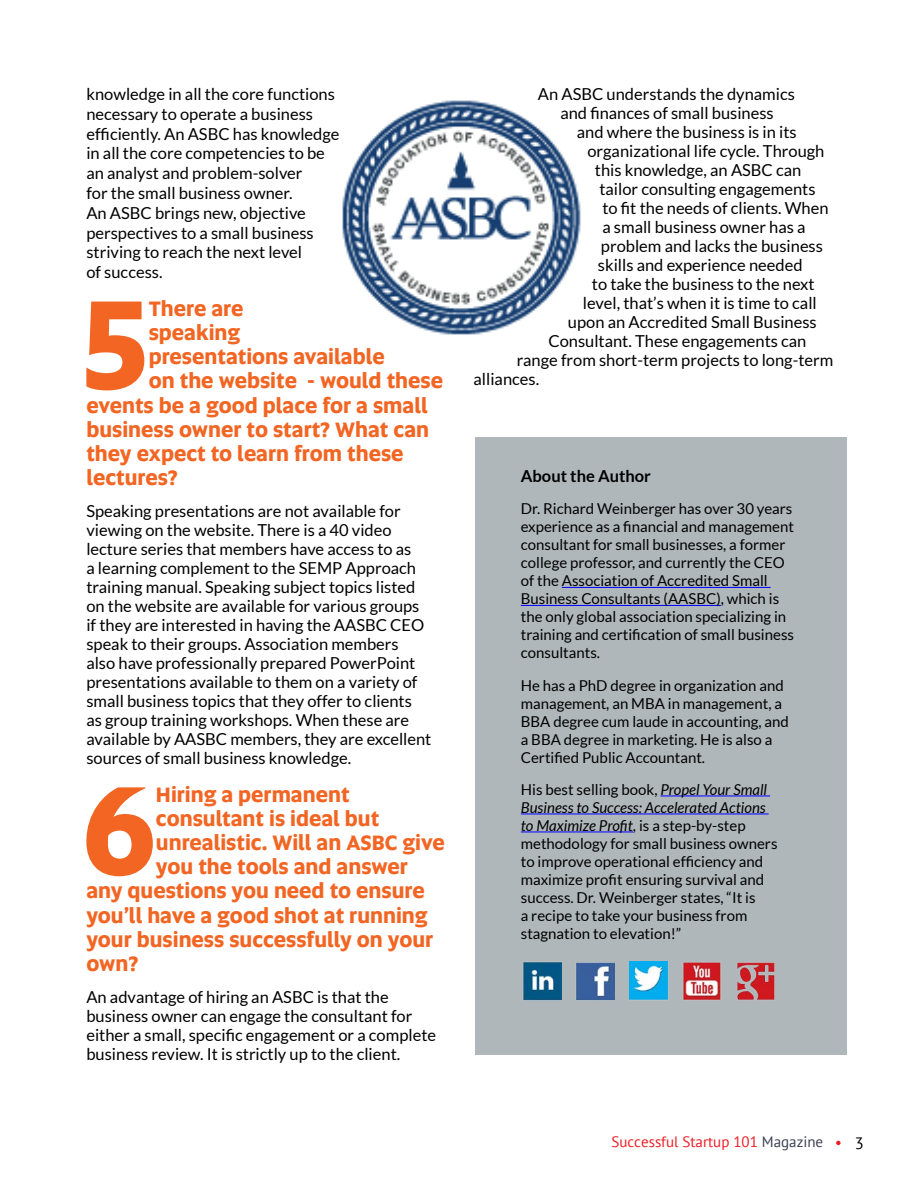
<style>
.page{position:relative;width:918px;height:1188px;background:#fff}
.page>*{position:absolute;margin:0;border:0;box-sizing:border-box;transform-origin:0 0}
.t1{font:700 126.75px "Altis";color:#f26522}
.t2{font:700 21px "Altis";color:#f26522}
.t3{font:16.5px/18.9px "Lato";color:#000}
.t4{font:700 16.5px "Lato";color:#000}
.t5{font:16.5px "PT Sans";color:#000}
.t6{font:15px/18px "Lato";color:#000}
.t7{font:15px "PT Sans";color:#ed1d24}
.s1{font-style:italic}
.s2{color:#3d4053}
</style>
<div class="page">
<div style="left:475px;top:437px;width:372px;height:617px;background:#afb7ba"></div>
<svg style="left:836px;top:1141px;width:5px;height:4px"></svg>
<img style="left:342px;top:100px;width:239px;height:235px">
<hr style="left:562px;top:587px;width:209px;height:1px;background:#00f">
<hr style="left:521px;top:605px;width:200px;height:1px;background:#00f">
<hr style="left:660px;top:796px;width:110px;height:1px;background:#00f">
<hr style="left:521px;top:814px;width:248px;height:1px;background:#00f">
<hr style="left:521px;top:832px;width:112px;height:1px;background:#00f">
<img style="left:523px;top:962px;width:38px;height:38px">
<img style="left:576px;top:962px;width:39px;height:38px">
<img style="left:629px;top:962px;width:39px;height:38px">
<img style="left:683px;top:962px;width:38px;height:38px">
<img style="left:737px;top:962px;width:38px;height:38px">
<p class="t3" style="left:86px;top:84px;width:255px;line-height:19.8px">knowledge in all the core functions necessary to operate a business efficiently. An ASBC has knowledge in all the core competencies to be an analyst and problem-solver<br>for the small business owner.<br>An ASBC brings new, objective perspectives to a small business striving to reach the next level<br>of success.</p>
<h1 class="t1" style="left:81px;top:249px;width:69px">5</h1>
<p class="t2" style="left:149px;top:293px;width:96px">There are</p>
<p class="t2" style="left:149px;top:317px;width:93px">speaking</p>
<p class="t2" style="left:149px;top:341px;width:237px">presentations available</p>
<p class="t2" style="left:149px;top:365px;width:296px">on the website - would these</p>
<p class="t2" style="left:86px;top:389px;width:343px">events be a good place for a small</p>
<p class="t2" style="left:86px;top:414px;width:344px">business owner to start? What can</p>
<p class="t2" style="left:86px;top:438px;width:319px">they expect to learn from these</p>
<p class="t2" style="left:86px;top:462px;width:93px">lectures?</p>
<p class="t3" style="left:86px;top:502px;width:347px">Speaking presentations are not available for viewing on the website. There is a 40 video lecture series that members have access to as<br>a learning complement to the SEMP Approach training manual. Speaking subject topics listed on the website are available for various groups if they are interested in having the AASBC CEO speak to their groups. Association members also have professionally prepared PowerPoint presentations available to them on a variety of small business topics that they offer to clients as group training workshops. When these are available by AASBC members, they are excellent sources of small business knowledge.</p>
<h1 class="t1" style="left:82px;top:735px;width:76px">6</h1>
<p class="t2" style="left:156px;top:779px;width:195px">Hiring a permanent</p>
<p class="t2" style="left:156px;top:803px;width:225px">consultant is ideal but</p>
<p class="t2" style="left:156px;top:827px;width:290px">unrealistic. Will an ASBC give</p>
<p class="t2" style="left:156px;top:851px;width:253px">you the tools and answer</p>
<p class="t2" style="left:86px;top:875px;width:340px">any questions you need to ensure</p>
<p class="t2" style="left:86px;top:899px;width:343px">you’ll have a good shot at running</p>
<p class="t2" style="left:86px;top:924px;width:348px">your business successfully on your</p>
<p class="t2" style="left:86px;top:948px;width:54px">own?</p>
<p class="t3" style="left:86px;top:988px;width:351px">An advantage of hiring an ASBC is that the business owner can engage the consultant for either a small, specific engagement or a complete business review. It is strictly up to the client.</p>
<p class="t3" style="left:538px;top:84px;width:259px;text-align:center">An ASBC understands the dynamics and finances of small business</p>
<p class="t3" style="left:577px;top:123px;width:221px">and where the business is in its</p>
<p class="t3" style="left:587px;top:141px;width:239px">organizational life cycle. Through</p>
<p class="t3" style="left:595px;top:160px;width:208px">this knowledge, an ASBC can</p>
<p class="t3" style="left:599px;top:179px;width:218px">tailor consulting engagements</p>
<p class="t3" style="left:602px;top:198px;width:228px">to fit the needs of clients. When</p>
<p class="t3" style="left:602px;top:217px;width:205px">a small business owner has a</p>
<p class="t3" style="left:601px;top:236px;width:224px">problem and lacks the business</p>
<p class="t3" style="left:598px;top:255px;width:206px">skills and experience needed</p>
<p class="t3" style="left:592px;top:274px;width:224px">to take the business to the next</p>
<p class="t3" style="left:583px;top:293px;width:235px">level, that’s when it is time to call</p>
<p class="t3" style="left:568px;top:312px;width:250px">upon an Accredited Small Business</p>
<p class="t3" style="left:548px;top:331px;width:260px">Consultant. These engagements can</p>
<p class="t3" style="left:517px;top:350px;width:318px">range from short-term projects to long-term</p>
<p class="t3" style="left:474px;top:369px;width:67px">alliances.</p>
<p class="t4" style="left:521px;top:467px;width:132px">About the Author</p>
<p class="t6" style="left:521px;top:500px;width:275px">Dr. Richard Weinberger has over 30 years experience as a financial and management consultant for small businesses, a former college professor, and currently the CEO of the Association of Accredited Small Business Consultants (AASBC), which is the only global association specializing in training and certification of small business consultants.</p>
<p class="t6" style="left:521px;top:676px;width:270px">He has a PhD degree in organization and management, an MBA in management, a BBA degree cum laude in accounting, and a BBA degree in marketing. He is also a Certified Public Accountant.</p>
<p class="t6" style="left:521px;top:780px;width:258px">His best selling book, <span class="s1">Propel Your Small Business to Success: Accelerated Actions to Maximize Profit,</span> is a step-by-step methodology for small business owners to improve operational efficiency and maximize profit ensuring survival and success. Dr. Weinberger states, “It is<br>a recipe to take your business from stagnation to elevation!”</p>
<p class="t7" style="left:611px;top:1135px;width:213px">Successful Startup 101 <span class="s2">Magazine</span></p>
<p class="t5" style="left:855px;top:1136px;width:10px">3</p>
</div>
